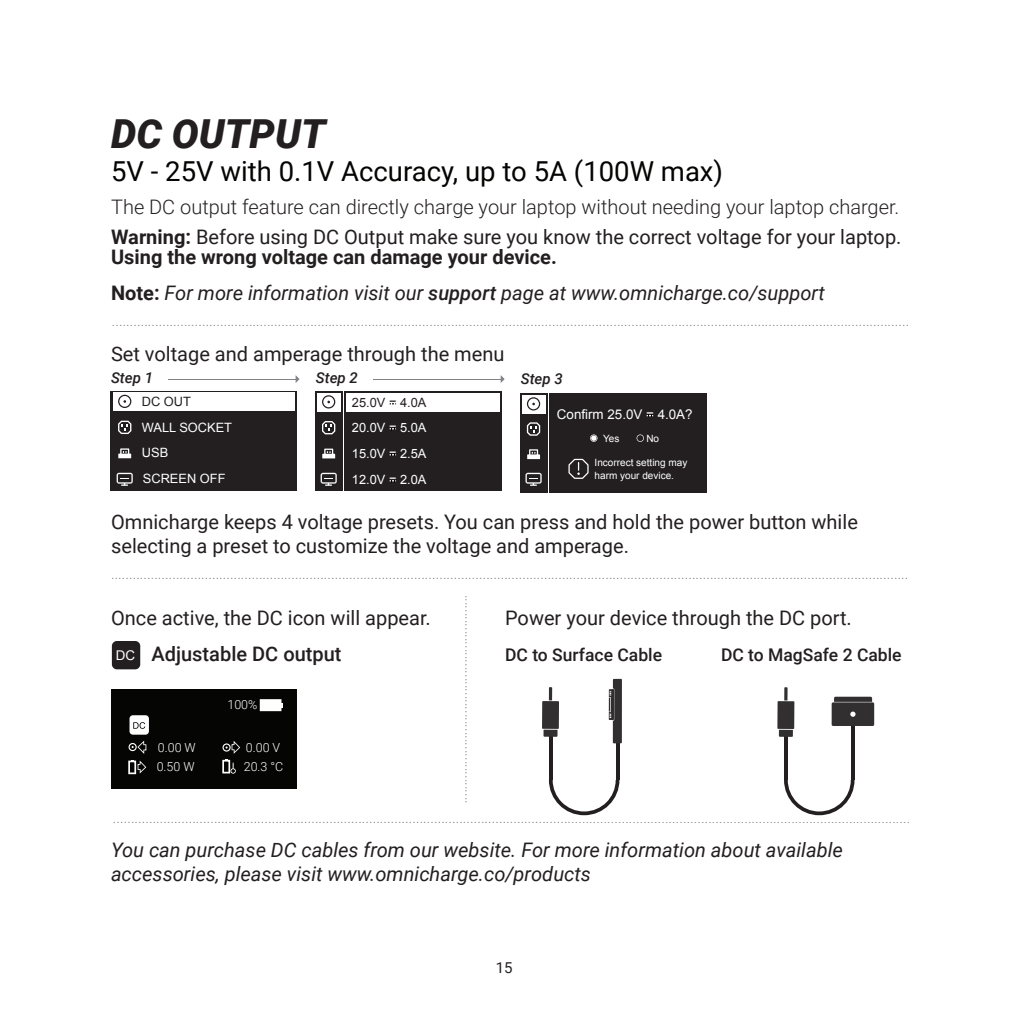
<style>
.page{position:relative;width:1028px;height:1028px;background:#fff}
.page>*{position:absolute;margin:0;border:0;box-sizing:border-box;transform-origin:0 0}
.t1{font:italic 900 40px "Roboto";color:#231f20}
.t2{font:27.5px "Roboto";color:#040503}
.t3{font:20px/20px "Roboto";color:#231f20}
.t4{font:italic 20px/24px "Roboto";color:#231f20}
.t5{font:300 20px "Roboto";color:#231f20}
.t6{font:500 17.5px "Roboto";color:#231f20}
.t7{font:300 15px "Roboto";color:#808285}
.t8{font:italic 500 15px "Roboto";color:#231f20}
.t9{font:15px "Roboto";color:#231f20}
.t10{font:13.25px "Arial";color:#fff}
.t11{font:12.75px/26.2px "Arial";color:#fff;text-align:justify}
.t12{font:12.75px "Arial";color:#231f20}
.t13{font:300 12.5px/19px "Roboto";color:#fff}
.t14{font:10px/12.5px "Arial";color:#fff}
.s1{font-weight:700}
.s2{font-weight:700;font-style:normal}
.s3{font-weight:500}
.s4{font-family:"Arial";font-size:13.5px;color:#fff}
</style>
<div class="page">
<svg style="left:851px;top:726px;width:3px;height:54px"></svg>
<div style="left:111px;top:391px;width:186px;height:100px;background:#231f20"></div>
<div style="left:114px;top:392px;width:181px;height:18px;background:#fff"></div>
<svg style="left:118px;top:421px;width:13px;height:13px"></svg>
<svg style="left:118px;top:395px;width:13px;height:13px"></svg>
<svg style="left:118px;top:448px;width:13px;height:10px"></svg>
<div style="left:112px;top:641px;width:28px;height:28px;background:#231f20;border-radius:5px"></div>
<hr style="left:168px;top:379px;width:127px;height:1px;background:#808285">
<hr style="left:373px;top:379px;width:127px;height:1px;background:#808285">
<svg style="left:295px;top:375px;width:4px;height:8px"></svg>
<svg style="left:500px;top:375px;width:4px;height:8px"></svg>
<div style="left:316px;top:391px;width:186px;height:100px;background:#231f20"></div>
<div style="left:346px;top:393px;width:154px;height:19px;background:#fff"></div>
<div style="left:318px;top:393px;width:23px;height:18px;background:#fff"></div>
<svg style="left:322px;top:421px;width:13px;height:13px"></svg>
<svg style="left:322px;top:395px;width:13px;height:13px"></svg>
<svg style="left:322px;top:448px;width:13px;height:10px"></svg>
<hr style="left:343px;top:391px;width:1px;height:100px;background:#fff">
<div style="left:520px;top:393px;width:186px;height:100px;background:#231f20"></div>
<div style="left:522px;top:395px;width:24px;height:18px;background:#fff"></div>
<svg style="left:527px;top:422px;width:13px;height:14px"></svg>
<svg style="left:527px;top:397px;width:13px;height:13px"></svg>
<svg style="left:527px;top:449px;width:13px;height:10px"></svg>
<hr style="left:548px;top:393px;width:1px;height:100px;background:#fff">
<svg style="left:568px;top:459px;width:20px;height:20px"></svg>
<svg style="left:590px;top:434px;width:7px;height:8px"></svg>
<svg style="left:636px;top:434px;width:8px;height:8px"></svg>
<div style="left:111px;top:689px;width:186px;height:100px;background:#050504"></div>
<svg style="left:260px;top:699px;width:22px;height:12px"></svg>
<svg style="left:128px;top:760px;width:18px;height:14px"></svg>
<svg style="left:128px;top:741px;width:18px;height:13px"></svg>
<svg style="left:222px;top:759px;width:14px;height:14px"></svg>
<div style="left:129px;top:715px;width:20px;height:19px;background:#fff;border-radius:3px"></div>
<svg style="left:133px;top:722px;width:12px;height:6px"></svg>
<svg style="left:222px;top:741px;width:18px;height:12px"></svg>
<svg style="left:117px;top:473px;width:16px;height:13px"></svg>
<svg style="left:321px;top:473px;width:16px;height:13px"></svg>
<svg style="left:525px;top:473px;width:16px;height:13px"></svg>
<svg style="left:831px;top:696px;width:43px;height:30px"></svg>
<svg style="left:784px;top:780px;width:70px;height:35px"></svg>
<hr style="left:784px;top:731px;width:3px;height:49px;background:#231f20">
<svg style="left:549px;top:780px;width:70px;height:35px"></svg>
<svg style="left:615px;top:743px;width:4px;height:37px"></svg>
<hr style="left:549px;top:731px;width:3px;height:49px;background:#231f20">
<svg style="left:609px;top:679px;width:13px;height:64px"></svg>
<div style="left:542px;top:701px;width:17px;height:28px;background:#312f30"></div>
<svg style="left:549px;top:687px;width:3px;height:13px"></svg>
<svg style="left:543px;top:729px;width:14px;height:7px"></svg>
<div style="left:777px;top:701px;width:17px;height:28px;background:#312f30"></div>
<svg style="left:784px;top:687px;width:3px;height:13px"></svg>
<svg style="left:779px;top:729px;width:14px;height:8px"></svg>
<h1 class="t1" style="left:111px;top:106px;width:216px">DC OUTPUT</h1>
<h2 class="t2" style="left:111px;top:152px;width:613px">5V - 25V with 0.1V Accuracy, up to 5A (100W max)</h2>
<h3 class="t5" style="left:111px;top:193px;width:789px">The DC output feature can directly charge your laptop without needing your laptop charger.</h3>
<h3 class="t3" style="left:111px;top:226px;width:792px"><span class="s1">Warning:</span> Before using DC Output make sure you know the correct voltage for your laptop.<br><span class="s1">Using the wrong voltage can damage your device.</span></h3>
<h3 class="t4" style="left:111px;top:280px;width:715px"><span class="s2">Note:</span> For more information visit our <span class="s3">support</span> page at www.omnicharge.co/support</h3>
<p class="t7" style="left:112px;top:310px;width:799px">.............................................................................................................................................................................................................................</p>
<h3 class="t3" style="left:111px;top:343px;width:395px">Set voltage and amperage through the menu</h3>
<p class="t8" style="left:111px;top:367px;width:43px">Step 1</p>
<p class="t8" style="left:316px;top:367px;width:43px">Step 2</p>
<p class="t12" style="left:352px;top:394px;width:76px">25.0V = 4.0A</p>
<p class="t11" style="left:352px;top:414px;width:76px">20.0V = 5.0A 15.0V = 2.5A 12.0V = 2.0A</p>
<p class="t12" style="left:142px;top:393px;width:51px">DC OUT</p>
<p class="t11" style="left:142px;top:414px;width:92px">WALL SOCKET</p>
<p class="t11" style="left:142px;top:440px;width:28px">USB</p>
<p class="t11" style="left:143px;top:465px;width:84px">SCREEN OFF</p>
<p class="t8" style="left:521px;top:368px;width:43px">Step 3</p>
<p class="t10" style="left:557px;top:405px;width:137px">Confirm 25.0V = 4.0A?</p>
<p class="t14" style="left:594px;top:456px;width:94px">Incorrect setting may harm your device.</p>
<p class="t14" style="left:603px;top:432px;width:18px">Yes</p>
<p class="t14" style="left:646px;top:432px;width:14px">No</p>
<h3 class="t3" style="left:111px;top:509px;width:748px;line-height:24px">Omnicharge keeps 4 voltage presets. You can press and hold the power button while selecting a preset to customize the voltage and amperage.</h3>
<p class="t7" style="left:111px;top:563px;width:799px">.............................................................................................................................................................................................................................</p>
<h3 class="t3" style="left:111px;top:600px;width:321px;line-height:35.5px">Once active, the DC icon will appear.<br><span class="s4">DC</span> <span class="s3">Adjustable DC output</span></h3>
<p class="t7" style="left:481px;top:594px;width:211px;rotate:90deg">..........................................................</p>
<h3 class="t3" style="left:505px;top:607px;width:348px">Power your device through the DC port.</h3>
<p class="t6" style="left:505px;top:642px;width:158px">DC to Surface Cable</p>
<p class="t6" style="left:721px;top:642px;width:182px">DC to MagSafe 2 Cable</p>
<p class="t13" style="left:227px;top:694px;width:31px">100%</p>
<p class="t13" style="left:158px;top:737px;width:39px">0.00 W</p>
<p class="t13" style="left:244px;top:737px;width:41px">0.00 V<br>20.3 °C</p>
<p class="t13" style="left:157px;top:757px;width:39px">0.50 W</p>
<p class="t7" style="left:113px;top:807px;width:799px">.............................................................................................................................................................................................................................</p>
<h3 class="t4" style="left:111px;top:837px;width:733px">You can purchase DC cables from our website. For more information about available accessories, please visit www.omnicharge.co/products</h3>
<p class="t9" style="left:496px;top:957px;width:18px">15</p>
</div>
